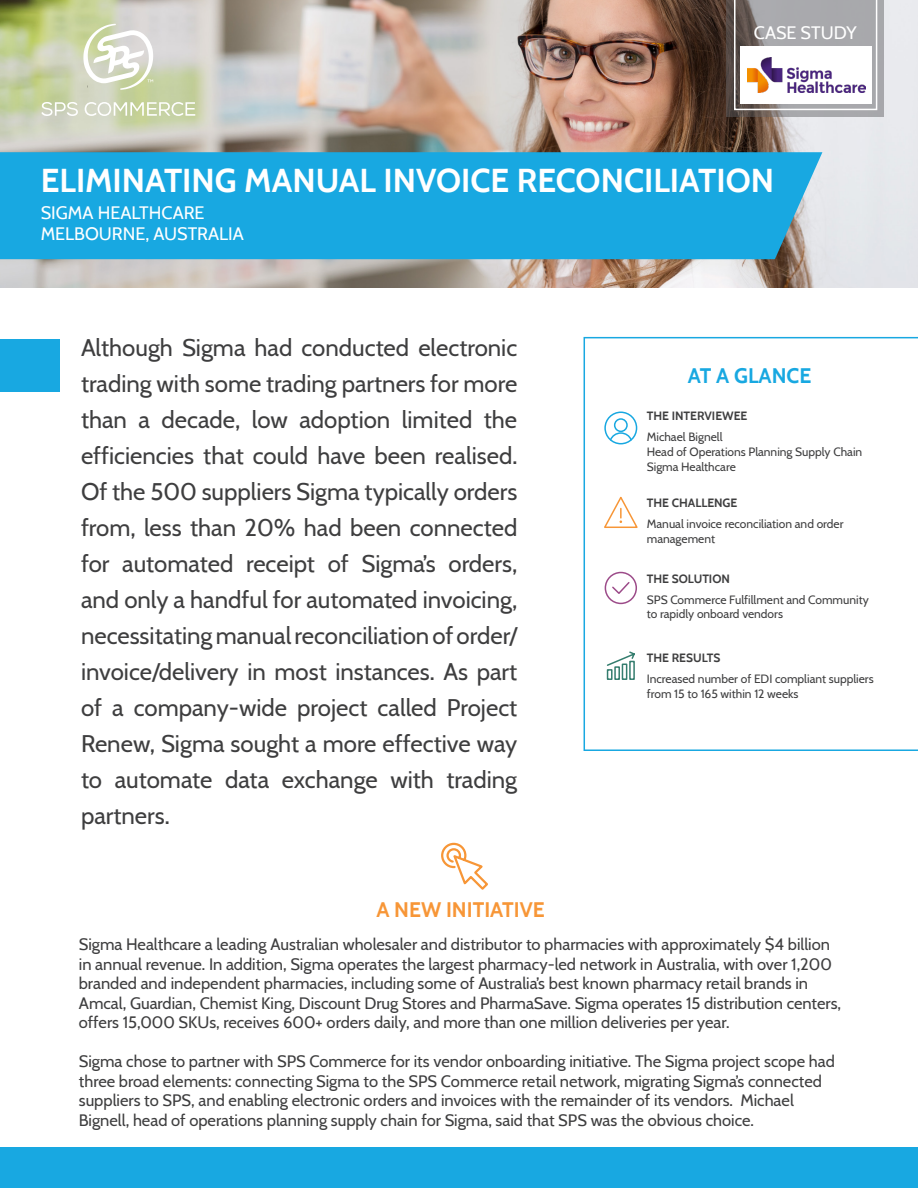
<style>
.page{position:relative;width:918px;height:1188px;background:#fff}
.page>*{position:absolute;margin:0;border:0;box-sizing:border-box;transform-origin:0 0}
.t1{font:700 33px "Cabin";color:#fff}
.t2{font:24px/36px "Cabin";color:#3e3e3f;text-align:justify}
.t3{font:700 21px "Cabin";color:#f79637}
.t4{font:700 21px "Cabin";color:#18a8e1}
.t5{font:18px "Cabin";color:#fff}
.t6{font:16.5px/19.5px "Cabin";color:#3e3e3f}
.t7{font:12px/15px "Cabin";color:#3e3e3f}
.t8{font:700 12px "Cabin";color:#3e3e3f}
</style>
<div class="page">
<img style="left:0;top:0;width:918px;height:287px">
<svg style="left:727px;top:0;width:157px;height:117px;background:#878282"></svg>
<svg style="left:734px;top:0;width:143px;height:110px;background:#a2a0a2"></svg>
<svg style="left:584px;top:337px;width:334px;height:414px"></svg>
<svg style="left:41px;top:102px;width:37px;height:14px"></svg>
<svg style="left:85px;top:102px;width:110px;height:14px"></svg>
<svg style="left:83px;top:24px;width:70px;height:66px"></svg>
<div style="left:0;top:152px;width:822px;height:107px;background:#18a8e1"></div>
<div style="left:604px;top:412px;width:33px;height:32px;border:2px solid #18a8e1;border-radius:50%"></div>
<div style="left:614px;top:418px;width:14px;height:14px;border:2px solid #18a8e1;border-radius:50%"></div>
<svg style="left:609px;top:432px;width:24px;height:10px"></svg>
<svg style="left:602px;top:494px;width:37px;height:35px"></svg>
<svg style="left:604px;top:571px;width:34px;height:34px"></svg>
<svg style="left:606px;top:650px;width:30px;height:31px"></svg>
<div style="left:0;top:1148px;width:918px;height:40px;background:#18a8e1"></div>
<div style="left:0;top:339px;width:59px;height:53px;background:#18a8e1"></div>
<div style="left:740px;top:47px;width:132px;height:57px;background:#fff"></div>
<img style="left:747px;top:58px;width:119px;height:35px">
<svg style="left:441px;top:842px;width:47px;height:48px"></svg>
<p class="t5" style="left:754px;top:19px;width:104px">CASE STUDY</p>
<p class="t1" style="left:41px;top:155px;width:735px">ELIMINATING MANUAL INVOICE RECONCILIATION</p>
<p class="t5" style="left:41px;top:199px;width:165px">SIGMA HEALTHCARE</p>
<p class="t5" style="left:41px;top:220px;width:205px">MELBOURNE, AUSTRALIA</p>
<p class="t2" style="left:81px;top:328px;width:438px">Although Sigma had conducted electronic trading with some trading partners for more than a decade, low adoption limited the efficiencies that could have been realised.<br>Of the 500 suppliers Sigma typically orders from, less than 20% had been connected for automated receipt of Sigma’s orders, and only a handful for automated invoicing, necessitating manual reconciliation of order/ invoice/delivery in most instances. As part of a company-wide project called Project Renew, Sigma sought a more effective way to automate data exchange with trading partners.</p>
<p class="t4" style="left:688px;top:359px;width:125px">AT A GLANCE</p>
<p class="t8" style="left:647px;top:407px;width:102px">THE INTERVIEWEE</p>
<p class="t7" style="left:647px;top:429px;width:77px">Michael Bignell</p>
<p class="t7" style="left:647px;top:444px;width:217px">Head of Operations Planning Supply Chain<br>Sigma Healthcare</p>
<p class="t8" style="left:647px;top:493px;width:92px">THE CHALLENGE</p>
<p class="t7" style="left:647px;top:515px;width:198px">Manual invoice reconciliation and order management</p>
<p class="t8" style="left:647px;top:569px;width:85px">THE SOLUTION</p>
<p class="t7" style="left:647px;top:591px;width:223px;line-height:14.4px">SPS Commerce Fulfillment and Community to rapidly onboard vendors</p>
<p class="t8" style="left:647px;top:648px;width:75px">THE RESULTS</p>
<p class="t7" style="left:647px;top:670px;width:228px">Increased number of EDI compliant suppliers from 15 to 165 within 12 weeks</p>
<p class="t3" style="left:376px;top:893px;width:170px">A NEW INITIATIVE</p>
<p class="t6" style="left:79px;top:933px;width:764px">Sigma Healthcare a leading Australian wholesaler and distributor to pharmacies with approximately $4 billion in annual revenue. In addition, Sigma operates the largest pharmacy-led network in Australia, with over 1,200 branded and independent pharmacies, including some of Australia’s best known pharmacy retail brands in Amcal, Guardian, Chemist King, Discount Drug Stores and PharmaSave. Sigma operates 15 distribution centers, offers 15,000 SKUs, receives 600+ orders daily, and more than one million deliveries per year.</p>
<p class="t6" style="left:79px;top:1050px;width:758px">Sigma chose to partner with SPS Commerce for its vendor onboarding initiative. The Sigma project scope had three broad elements: connecting Sigma to the SPS Commerce retail network, migrating Sigma’s connected suppliers to SPS, and enabling electronic orders and invoices with the remainder of its vendors. Michael Bignell, head of operations planning supply chain for Sigma, said that SPS was the obvious choice.</p>
</div>
